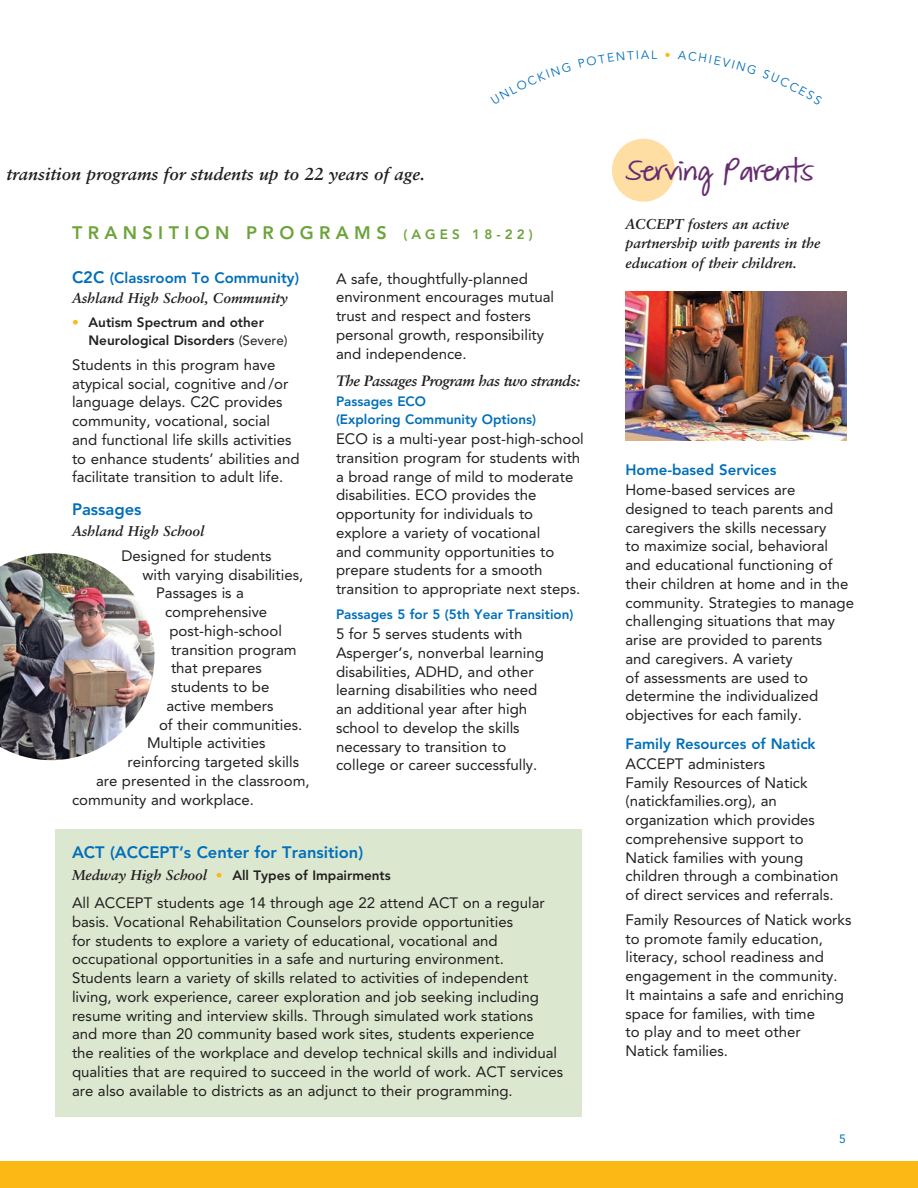
<style>
.page{position:relative;width:918px;height:1188px;background:#fff}
.page>*{position:absolute;margin:0;border:0;box-sizing:border-box;transform-origin:0 0}
._1_Head{font:22.5px "FG Matilda";color:#662d70}
._1_Head_all_caps{font:800 18px "Avenir";letter-spacing:.3em;color:#6ca43a}
.t1{font:italic 700 17.4px "Sabon";color:#231f20}
.Head_-_Blue{font:800 16.5px "Avenir";color:#006fba}
._3_Text{font:15px/18.8px "Avenir";color:#231f20}
._2_Subhead{font:800 15px "Avenir";color:#006fba}
._3_Text-2{font:italic 700 15px "Sabon";letter-spacing:-.03em;color:#231f20}
.Head_-_Blue-2{font:800 15px "Avenir";color:#006fba}
._4_Intro_copy{font:italic 700 14.25px/19px "Sabon";color:#231f20}
._2_3_Town_of_school{font:italic 700 14.25px "Sabon";color:#231f20}
._2_4_type_of_impairm{font:800 13.5px/18px "Avenir";color:#231f20}
._2_3_Town_of_school-2{font:800 13.5px "Avenir";color:#231f20}
._2_Subhead-2{font:800 13.5px/18px "Avenir";color:#006fba}
._3_Text-3{font:800 13.5px "Avenir";color:#006fba}
.t2{font:12px "Avenir";color:#006fba}
.Page_Number{font:12px "Avenir";color:#006fba}
.s1{font-size:13.5px}
.s2{font-size:16.5px}
.s3{color:#fcb814}
.s4{font-weight:400}
.s5{font-family:"Sabon";font-weight:700;font-style:italic;font-size:14.25px}
</style>
<div class="page">
<div style="left:0;top:1161px;width:918px;height:27px;background:#fcb814"></div>
<div style="left:56px;top:829px;width:526px;height:288px;background:#dbe8cf"></div>
<div style="left:612px;top:139px;width:63px;height:63px;background:#ffdea4;border-radius:50%"></div>
<img style="left:0;top:553px;width:154px;height:207px">
<img style="left:626px;top:292px;width:220px;height:149px">
<p class="t1" style="left:6px;top:163px;width:420px">transition programs for students up to 22 years of age.</p>
<p class="_1_Head_all_caps" style="left:72px;top:222px;width:462px">TRANSITION PROGRAMS <span class="s1">(AGES 18-22)</span></p>
<p class="Head_-_Blue-2" style="left:72px;top:268px;width:229px"><span class="s2">C2C</span> (Classroom To Community)</p>
<p class="_2_3_Town_of_school" style="left:72px;top:290px;width:217px">Ashland High School, Community</p>
<p class="_2_4_type_of_impairm" style="left:89px;top:313px;width:201px;text-indent:-17px"><span class="s3">•</span> Autism Spectrum and other<br>Neurological Disorders <span class="s4">(Severe)</span></p>
<p class="_3_Text" style="left:72px;top:355px;width:229px">Students in this program have atypical social, cognitive and /or language delays. C2C provides community, vocational, social<br>and functional life skills activities to enhance students’ abilities and facilitate transition to adult life.</p>
<p class="Head_-_Blue" style="left:72px;top:500px;width:71px">Passages</p>
<p class="_2_3_Town_of_school" style="left:72px;top:522px;width:134px">Ashland High School</p>
<p class="_3_Text" style="left:122px;top:546px;width:152px">Designed for students</p>
<p class="_3_Text" style="left:143px;top:565px;width:162px">with varying disabilities,</p>
<p class="_3_Text" style="left:156px;top:584px;width:90px">Passages is a</p>
<p class="_3_Text" style="left:165px;top:603px;width:104px">comprehensive</p>
<p class="_3_Text" style="left:170px;top:621px;width:114px">post-high-school</p>
<p class="_3_Text" style="left:171px;top:640px;width:127px">transition program</p>
<p class="_3_Text" style="left:171px;top:659px;width:93px">that prepares</p>
<p class="_3_Text" style="left:171px;top:678px;width:100px">students to be</p>
<p class="_3_Text" style="left:167px;top:696px;width:109px">active members</p>
<p class="_3_Text" style="left:159px;top:715px;width:145px">of their communities.</p>
<p class="_3_Text" style="left:147px;top:734px;width:120px">Multiple activities</p>
<p class="_3_Text" style="left:128px;top:753px;width:173px">reinforcing targeted skills</p>
<p class="_3_Text" style="left:96px;top:771px;width:215px">are presented in the classroom,</p>
<p class="_3_Text" style="left:72px;top:790px;width:184px">community and workplace.</p>
<p class="_3_Text" style="left:336px;top:269px;width:220px">A safe, thoughtfully-planned environment encourages mutual trust and respect and fosters personal growth, responsibility and independence.</p>
<p class="_3_Text-2" style="left:336px;top:372px;width:245px">The Passages Program has two strands:</p>
<p class="_2_Subhead-2" style="left:336px;top:392px;width:202px">Passages ECO<br>(Exploring Community Options)</p>
<p class="_3_Text" style="left:336px;top:430px;width:249px">ECO is a multi-year post-high-school transition program for students with a broad range of mild to moderate disabilities. ECO provides the opportunity for individuals to explore a variety of vocational<br>and community opportunities to prepare students for a smooth transition to appropriate next steps.</p>
<p class="_3_Text-3" style="left:336px;top:606px;width:239px">Passages 5 for 5 (5th Year Transition)</p>
<p class="_3_Text" style="left:336px;top:625px;width:209px">5 for 5 serves students with<br>Asperger’s, nonverbal learning disabilities, ADHD, and other learning disabilities who need an additional year after high school to develop the skills necessary to transition to college or career successfully.</p>
<p class="Head_-_Blue" style="left:72px;top:842px;width:293px">ACT (ACCEPT’s Center for Transition)</p>
<p class="_2_3_Town_of_school-2" style="left:72px;top:868px;width:320px"><span class="s5">Medway High School</span> <span class="s3">•</span> All Types of Impairments</p>
<p class="_3_Text" style="left:72px;top:894px;width:493px">All ACCEPT students age 14 through age 22 attend ACT on a regular basis. Vocational Rehabilitation Counselors provide opportunities<br>for students to explore a variety of educational, vocational and occupational opportunities in a safe and nurturing environment.<br>Students learn a variety of skills related to activities of independent living, work experience, career exploration and job seeking including resume writing and interview skills. Through simulated work stations<br>and more than 20 community based work sites, students experience<br>the realities of the workplace and develop technical skills and individual qualities that are required to succeed in the world of work. ACT services are also available to districts as an adjunct to their programming.</p>
<p class="t2" style="left:651px;top:47px;width:7px">L</p>
<p class="_1_Head" style="left:626px;top:159px;width:189px">Serving Parents</p>
<p class="_4_Intro_copy" style="left:626px;top:215px;width:197px">ACCEPT fosters an active partnership with parents in the education of their children.</p>
<p class="_2_Subhead" style="left:626px;top:461px;width:152px">Home-based Services</p>
<p class="_3_Text" style="left:626px;top:481px;width:230px">Home-based services are designed to teach parents and caregivers the skills necessary<br>to maximize social, behavioral and educational functioning of their children at home and in the community. Strategies to manage challenging situations that may arise are provided to parents<br>and caregivers. A variety<br>of assessments are used to determine the individualized objectives for each family.</p>
<p class="_2_Subhead" style="left:626px;top:735px;width:192px">Family Resources of Natick</p>
<p class="_3_Text" style="left:626px;top:754px;width:215px">ACCEPT administers<br>Family Resources of Natick (natickfamilies.org), an organization which provides comprehensive support to<br>Natick families with young children through a combination of direct services and referrals.</p>
<p class="_3_Text" style="left:626px;top:910px;width:227px">Family Resources of Natick works to promote family education, literacy, school readiness and engagement in the community.<br>It maintains a safe and enriching space for families, with time<br>to play and to meet other<br>Natick families.</p>
<p class="Page_Number" style="left:839px;top:1132px;width:8px">5</p>
</div>
